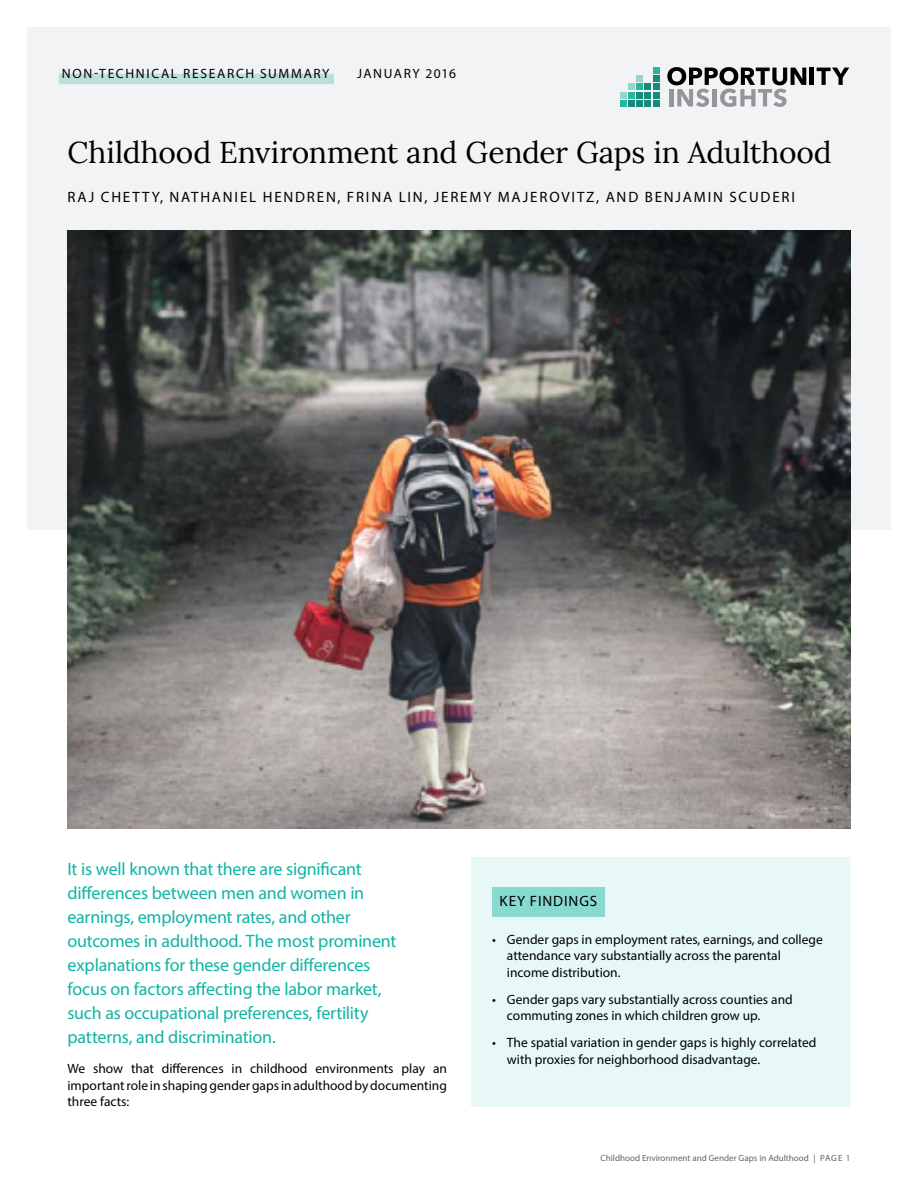
<style>
.page{position:relative;width:918px;height:1188px;background:#fff}
.page>*{position:absolute;margin:0;border:0;box-sizing:border-box;transform-origin:0 0}
.t1{font:30px "Lora";letter-spacing:-.005em;color:#000}
.t2{font:18px/24px "Myriad Pro";letter-spacing:-.015em;color:#11b4a3}
.t3{font:15px "Myriad Pro";letter-spacing:.12em;color:#000}
.t4{font:15px "Myriad Pro";letter-spacing:.06em;color:#000}
.t5{font:13.5px/16.5px "Myriad Pro";color:#000}
.t6{font:13.5px "Myriad Pro";letter-spacing:.125em;color:#000}
.t7{font:13.5px "Myriad Pro";letter-spacing:.1em;color:#000}
.t8{font:9px "Myriad Pro";color:#636466}
</style>
<div class="page">
<div style="left:27px;top:27px;width:864px;height:502px;background:#f1f3f4"></div>
<div style="left:620px;top:92px;width:7px;height:6px;background:#97d5cc"></div>
<div style="left:628px;top:84px;width:7px;height:6px;background:#97d5cc"></div>
<div style="left:628px;top:100px;width:7px;height:6px;background:#178a7c"></div>
<div style="left:620px;top:100px;width:7px;height:6px;background:#28b6a3"></div>
<div style="left:628px;top:92px;width:7px;height:6px;background:#28b6a3"></div>
<svg style="left:637px;top:68px;width:22px;height:38px"></svg>
<hr style="left:810px;top:68px;width:4px;height:17px;background:#000">
<svg style="left:817px;top:68px;width:32px;height:17px"></svg>
<svg style="left:667px;top:67px;width:139px;height:40px"></svg>
<img style="left:68px;top:230px;width:782px;height:598px">
<div style="left:59px;top:74px;width:275px;height:10px;background:#bae0d9"></div>
<div style="left:482px;top:867px;width:358px;height:229px;background:#e7f8f6"></div>
<div style="left:492px;top:887px;width:112px;height:30px;background:#88dad1"></div>
<div style="left:471px;top:857px;width:379px;height:250px;border:21px solid #e7f8f6"></div>
<p class="t6" style="left:62px;top:65px;width:269px">NON-TECHNICAL RESEARCH SUMMARY</p>
<p class="t7" style="left:357px;top:65px;width:100px">JANUARY 2016</p>
<h1 class="t1" style="left:68px;top:129px;width:766px">Childhood Environment and Gender Gaps in Adulthood</h1>
<p class="t3" style="left:68px;top:187px;width:729px">RAJ CHETTY, NATHANIEL HENDREN, FRINA LIN, JEREMY MAJEROVITZ, AND BENJAMIN SCUDERI</p>
<p class="t2" style="left:68px;top:857px;width:330px">It is well known that there are significant differences between men and women in earnings, employment rates, and other outcomes in adulthood. The most prominent explanations for these gender differences focus on factors affecting the labor market, such as occupational preferences, fertility patterns, and discrimination.</p>
<p class="t5" style="left:68px;top:1060px;width:381px;text-align:justify">We show that differences in childhood environments play an important role in shaping gender gaps in adulthood by documenting three facts:</p>
<p class="t4" style="left:500px;top:892px;width:99px">KEY FINDINGS</p>
<p class="t5" style="left:507px;top:931px;width:317px;text-indent:-15px">• Gender gaps in employment rates, earnings, and college attendance vary substantially across the parental income distribution.</p>
<p class="t5" style="left:507px;top:991px;width:287px;text-indent:-15px">• Gender gaps vary substantially across counties and commuting zones in which children grow up.</p>
<p class="t5" style="left:507px;top:1034px;width:311px;text-indent:-15px">• The spatial variation in gender gaps is highly correlated with proxies for neighborhood disadvantage.</p>
<p class="t8" style="left:601px;top:1152px;width:251px">Childhood Environment and Gender Gaps in Adulthood | PAGE 1</p>
</div>
